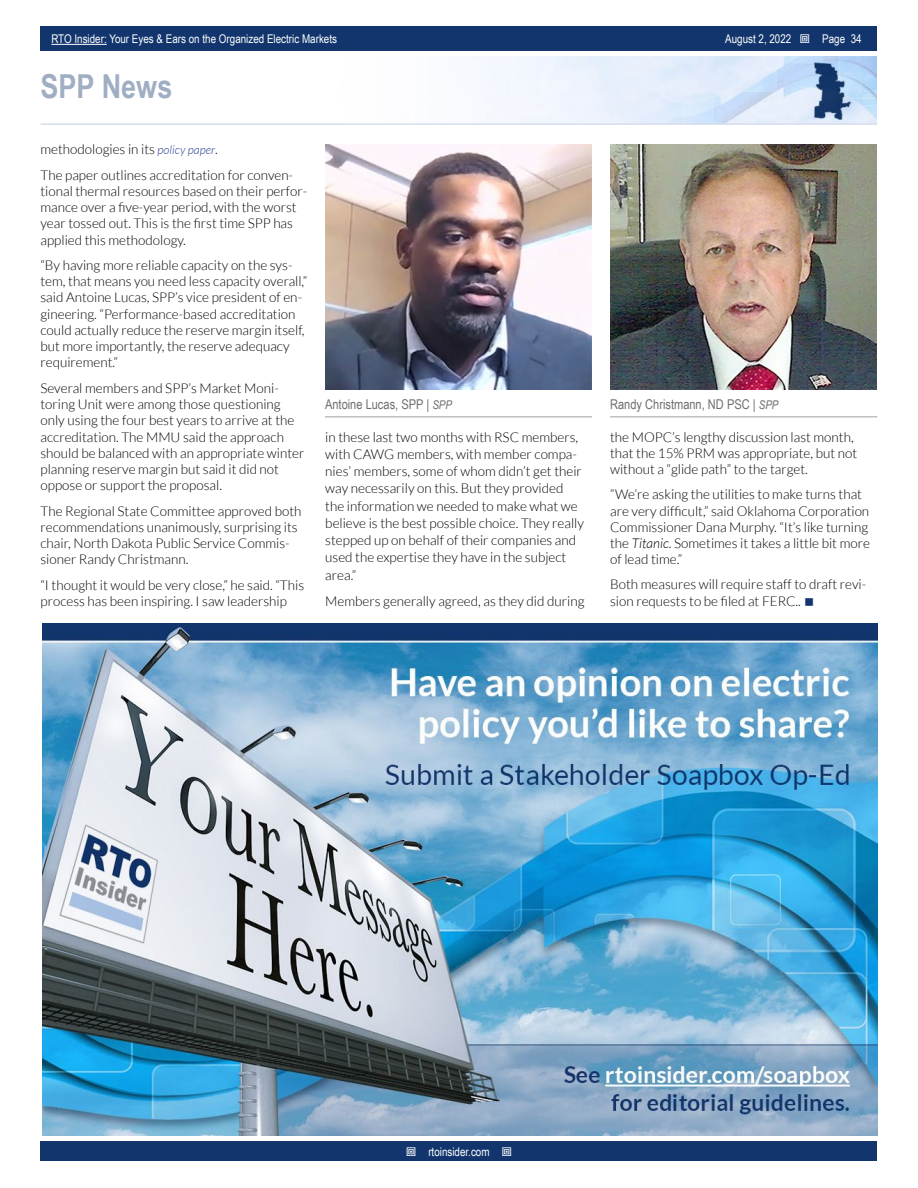
<style>
.page{position:relative;width:918px;height:1188px;background:#fff}
.page>*{position:absolute;margin:0;border:0;box-sizing:border-box;transform-origin:0 0}
.t1{font:700 33px "Arial Narrow";color:#a0aec4}
.t2{font:300 13.5px/16.2px "Lato";color:#000}
.t3{font:13.5px "Arial Narrow";color:#6d6e71}
.t4{font:12px "Arial Narrow";color:#fff}
.s1{font-style:italic;font-size:12px;color:#25408f}
.s2{font-style:italic;font-size:12px}
.s3{font-style:italic}
</style>
<div class="page">
<div style="left:41px;top:1142px;width:836px;height:19px;background:#11356c"></div>
<div style="left:41px;top:27px;width:836px;height:24px;background:#11356c"></div>
<hr style="left:51px;top:44px;width:56px;height:1px;background:#fff">
<img style="left:474px;top:56px;width:403px;height:67px">
<hr style="left:40px;top:123px;width:837px;height:2px;background:#d6deec">
<hr style="left:325px;top:416px;width:267px;height:2px;background:#bfbfbf">
<hr style="left:610px;top:416px;width:267px;height:2px;background:#bfbfbf">
<img style="left:325px;top:144px;width:267px;height:246px">
<img style="left:610px;top:144px;width:267px;height:246px">
<img style="left:42px;top:623px;width:836px;height:512px">
<p class="t4" style="left:51px;top:30px;width:287px">RTO Insider: Your Eyes &amp; Ears on the Organized Electric Markets</p>
<p class="t4" style="left:725px;top:30px;width:68px">August 2, 2022</p>
<p class="t4" style="left:822px;top:30px;width:41px">Page 34</p>
<h1 class="t1" style="left:40px;top:61px;width:133px">SPP News</h1>
<p class="t2" style="left:40px;top:137px;width:254px;line-height:25.2px">methodologies in its <span class="s1">policy paper</span>.<br>The paper outlines accreditation for conven-</p>
<p class="t2" style="left:41px;top:183px;width:268px">tional thermal resources based on their perfor&shy;mance over a five-year period, with the worst year tossed out. This is the first time SPP has applied this methodology.</p>
<p class="t2" style="left:41px;top:257px;width:268px">“By having more reliable capacity on the sys&shy;tem, that means you need less capacity overall,” said Antoine Lucas, SPP’s vice president of en&shy;gineering. “Performance-based accreditation could actually reduce the reserve margin itself, but more importantly, the reserve adequacy requirement.”</p>
<p class="t2" style="left:41px;top:380px;width:265px">Several members and SPP’s Market Moni&shy;toring Unit were among those questioning only using the four best years to arrive at the accreditation. The MMU said the approach should be balanced with an appropriate winter planning reserve margin but said it did not oppose or support the proposal.</p>
<p class="t2" style="left:41px;top:503px;width:263px">The Regional State Committee approved both recommendations unanimously, surprising its chair, North Dakota Public Service Commis&shy;sioner Randy Christmann.</p>
<p class="t2" style="left:41px;top:577px;width:265px">“I thought it would be very close,” he said. “This process has been inspiring. I saw leadership</p>
<p class="t3" style="left:325px;top:395px;width:129px">Antoine Lucas, SPP | <span class="s2">SPP</span></p>
<p class="t3" style="left:610px;top:395px;width:170px">Randy Christmann, ND PSC | <span class="s2">SPP</span></p>
<p class="t2" style="left:325px;top:428px;width:260px;line-height:17.2px">in these last two months with RSC members, with CAWG members, with member compa&shy;nies’ members, some of whom didn’t get their way necessarily on this. But they provided the information we needed to make what we believe is the best possible choice. They really stepped up on behalf of their companies and used the expertise they have in the subject area.”</p>
<p class="t2" style="left:325px;top:593px;width:261px">Members generally agreed, as they did during</p>
<p class="t2" style="left:610px;top:429px;width:249px">the MOPC’s lengthy discussion last month, that the 15% PRM was appropriate, but not without a “glide path” to the target.</p>
<p class="t2" style="left:610px;top:487px;width:261px">“We’re asking the utilities to make turns that are very difficult,” said Oklahoma Corporation Commissioner Dana Murphy. “It’s like turning the <span class="s3">Titanic</span>. Sometimes it takes a little bit more of lead time.”</p>
<p class="t2" style="left:610px;top:577px;width:258px">Both measures will require staff to draft revi&shy;sion requests to be filed at FERC..</p>
<p class="t4" style="left:428px;top:1143px;width:63px">rtoinsider.com</p>
</div>
